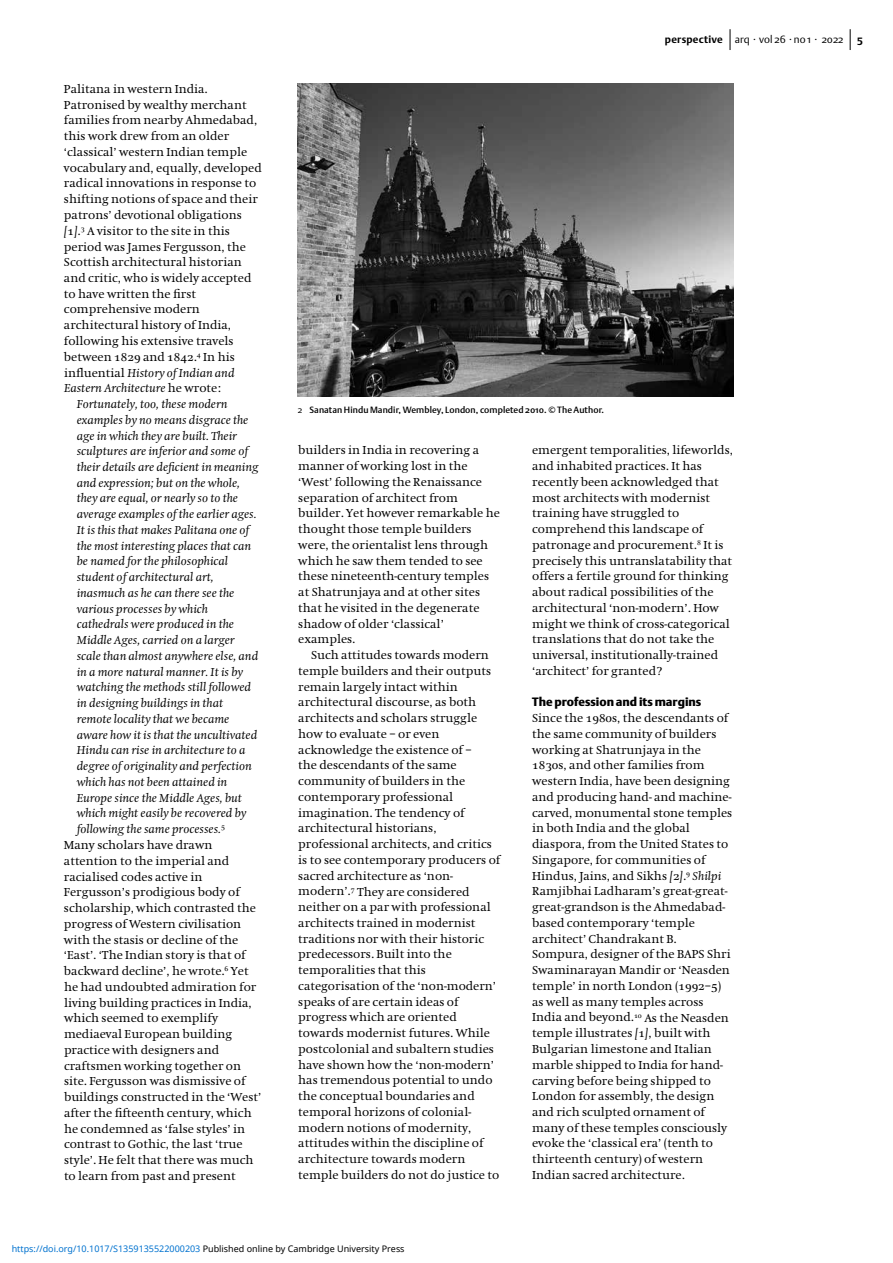
<style>
.page{position:relative;width:893px;height:1263px;background:#fff}
.page>*{position:absolute;margin:0;border:0;box-sizing:border-box;transform-origin:0 0}
.t1{font:12px/15.8px "Hollander";color:#000}
.t2{font:italic 12px "Hollander";color:#000}
.t3{font:12px "DTL Argo ST Black";color:#000}
.t4{font:10.5px "DTL Argo ST Light";color:#000}
.t5{font:700 10.5px "DTL Argo ST";color:#000}
.t6{font:9px "Noto Sans";color:#0172cf}
.t7{font:9px "DTL Argo ST Medium";letter-spacing:.01em;color:#000}
.s1{font-style:italic}
.s2{font-family:"Hollander SC"}
.s3{font-style:normal}
.s4{font-family:"DTL Argo ST";font-weight:700}
.s5{font-family:"DTL Argo ST Light"}
.s6{color:#000}
</style>
<div class="page">
<svg style="left:730px;top:29px;width:1px;height:21px"></svg>
<svg style="left:850px;top:29px;width:1px;height:21px"></svg>
<img style="left:298px;top:84px;width:436px;height:312px">
<p class="t1" style="left:64px;top:81px;width:145px">Palitana in western India.</p>
<p class="t1" style="left:64px;top:97px;width:184px">Patronised by wealthy merchant</p>
<p class="t1" style="left:64px;top:113px;width:195px">families from nearby Ahmedabad,</p>
<p class="t1" style="left:64px;top:128px;width:167px">this work drew from an older</p>
<p class="t1" style="left:64px;top:144px;width:185px">‘classical’ western Indian temple</p>
<p class="t1" style="left:64px;top:160px;width:199px">vocabulary and, equally, developed</p>
<p class="t1" style="left:64px;top:176px;width:194px">radical innovations in response to</p>
<p class="t1" style="left:64px;top:191px;width:195px">shifting notions of space and their</p>
<p class="t1" style="left:64px;top:207px;width:179px">patrons’ devotional obligations</p>
<p class="t1" style="left:64px;top:223px;width:167px"><span class="s1">[</span><span class="s2">1</span><span class="s1">]</span>.<sup>3</sup> A visitor to the site in this</p>
<p class="t1" style="left:64px;top:239px;width:183px">period was James Fergusson, the</p>
<p class="t1" style="left:64px;top:254px;width:179px">Scottish architectural historian</p>
<p class="t1" style="left:64px;top:270px;width:189px">and critic, who is widely accepted</p>
<p class="t1" style="left:64px;top:286px;width:134px">to have written the first</p>
<p class="t1" style="left:64px;top:302px;width:137px">comprehensive modern</p>
<p class="t1" style="left:64px;top:317px;width:169px">architectural history of India,</p>
<p class="t1" style="left:64px;top:333px;width:171px">following his extensive travels</p>
<p class="t1" style="left:64px;top:349px;width:172px">between <span class="s2">1829</span> and <span class="s2">1842</span>.<sup>4</sup> In his</p>
<p class="t2" style="left:64px;top:366px;width:172px"><span class="s3">influential</span> History of Indian and</p>
<p class="t2" style="left:64px;top:382px;width:158px">Eastern Architecture <span class="s3">he wrote:</span></p>
<p class="t2" style="left:77px;top:397px;width:152px">Fortunately, too, these modern</p>
<p class="t2" style="left:77px;top:413px;width:173px">examples by no means disgrace the</p>
<p class="t2" style="left:77px;top:429px;width:162px">age in which they are built. Their</p>
<p class="t2" style="left:77px;top:445px;width:173px">sculptures are inferior and some of</p>
<p class="t2" style="left:77px;top:460px;width:183px">their details are deficient in meaning</p>
<p class="t2" style="left:77px;top:476px;width:165px">and expression; but on the whole,</p>
<p class="t2" style="left:77px;top:492px;width:163px">they are equal, or nearly so to the</p>
<p class="t2" style="left:77px;top:508px;width:182px">average examples of the earlier ages.</p>
<p class="t2" style="left:77px;top:523px;width:174px">It is this that makes Palitana one of</p>
<p class="t2" style="left:77px;top:539px;width:176px">the most interesting places that can</p>
<p class="t2" style="left:77px;top:555px;width:153px">be named for the philosophical</p>
<p class="t2" style="left:77px;top:571px;width:138px">student of architectural art,</p>
<p class="t2" style="left:77px;top:586px;width:159px">inasmuch as he can there see the</p>
<p class="t2" style="left:77px;top:602px;width:133px">various processes by which</p>
<p class="t2" style="left:77px;top:618px;width:159px">cathedrals were produced in the</p>
<p class="t2" style="left:77px;top:634px;width:159px">Middle Ages, carried on a larger</p>
<p class="t2" style="left:77px;top:649px;width:183px">scale than almost anywhere else, and</p>
<p class="t2" style="left:77px;top:665px;width:168px">in a more natural manner. It is by</p>
<p class="t2" style="left:77px;top:681px;width:176px">watching the methods still followed</p>
<p class="t2" style="left:77px;top:697px;width:148px">in designing buildings in that</p>
<p class="t2" style="left:77px;top:712px;width:154px">remote locality that we became</p>
<p class="t2" style="left:77px;top:728px;width:182px">aware how it is that the uncultivated</p>
<p class="t2" style="left:77px;top:744px;width:170px">Hindu can rise in architecture to a</p>
<p class="t2" style="left:77px;top:760px;width:177px">degree of originality and perfection</p>
<p class="t2" style="left:77px;top:775px;width:152px">which has not been attained in</p>
<p class="t2" style="left:77px;top:791px;width:167px">Europe since the Middle Ages, but</p>
<p class="t2" style="left:77px;top:807px;width:171px">which might easily be recovered by</p>
<p class="t2" style="left:77px;top:823px;width:150px">following the same processes.<sup>5</sup></p>
<p class="t1" style="left:64px;top:837px;width:150px">Many scholars have drawn</p>
<p class="t1" style="left:64px;top:853px;width:167px">attention to the imperial and</p>
<p class="t1" style="left:64px;top:869px;width:140px">racialised codes active in</p>
<p class="t1" style="left:64px;top:884px;width:177px">Fergusson’s prodigious body of</p>
<p class="t1" style="left:64px;top:900px;width:193px">scholarship, which contrasted the</p>
<p class="t1" style="left:64px;top:916px;width:179px">progress of Western civilisation</p>
<p class="t1" style="left:64px;top:932px;width:176px">with the stasis or decline of the</p>
<p class="t1" style="left:64px;top:947px;width:183px">‘East’. ‘The Indian story is that of</p>
<p class="t1" style="left:64px;top:963px;width:186px">backward decline’, he wrote.<sup>6</sup> Yet</p>
<p class="t1" style="left:64px;top:979px;width:194px">he had undoubted admiration for</p>
<p class="t1" style="left:64px;top:995px;width:189px">living building practices in India,</p>
<p class="t1" style="left:64px;top:1010px;width:156px">which seemed to exemplify</p>
<p class="t1" style="left:64px;top:1026px;width:170px">mediaeval European building</p>
<p class="t1" style="left:64px;top:1042px;width:157px">practice with designers and</p>
<p class="t1" style="left:64px;top:1058px;width:179px">craftsmen working together on</p>
<p class="t1" style="left:64px;top:1073px;width:183px">site. Fergusson was dismissive of</p>
<p class="t1" style="left:64px;top:1089px;width:199px">buildings constructed in the ‘West’</p>
<p class="t1" style="left:64px;top:1105px;width:189px">after the fifteenth century, which</p>
<p class="t1" style="left:64px;top:1121px;width:183px">he condemned as ‘false styles’ in</p>
<p class="t1" style="left:64px;top:1136px;width:180px">contrast to Gothic, the last ‘true</p>
<p class="t1" style="left:64px;top:1152px;width:191px">style’. He felt that there was much</p>
<p class="t1" style="left:64px;top:1168px;width:173px">to learn from past and present</p>
<p class="t4" style="left:665px;top:33px;width:180px"><span class="s4">perspective</span> arq . vol 26 . no 1 . 2022</p>
<p class="t5" style="left:857px;top:33px;width:7px">5</p>
<p class="t7" style="left:298px;top:405px;width:308px"><span class="s5">2</span> Sanatan Hindu Mandir, Wembley, London, completed 2010. © The Author.</p>
<p class="t1" style="left:298px;top:443px;width:203px">builders in India in recovering a manner of working lost in the ‘West’ following the Renaissance separation of architect from builder. Yet however remarkable he thought those temple builders were, the orientalist lens through which he saw them tended to see these nineteenth-century temples at Shatrunjaya and at other sites that he visited in the degenerate shadow of older ‘classical’ examples.</p>
<p class="t1" style="left:298px;top:647px;width:203px;text-indent:13px">Such attitudes towards modern temple builders and their outputs remain largely intact within architectural discourse, as both architects and scholars struggle how to evaluate – or even acknowledge the existence of –<br>the descendants of the same community of builders in the contemporary professional imagination. The tendency of architectural historians, professional architects, and critics is to see contemporary producers of sacred architecture as ‘non&shy;modern’.<sup>7</sup> They are considered neither on a par with professional architects trained in modernist traditions nor with their historic predecessors. Built into the temporalities that this categorisation of the ‘non-modern’ speaks of are certain ideas of progress which are oriented towards modernist futures. While postcolonial and subaltern studies have shown how the ‘non-modern’ has tremendous potential to undo the conceptual boundaries and temporal horizons of colonial&shy;modern notions of modernity, attitudes within the discipline of architecture towards modern temple builders do not do justice to</p>
<p class="t1" style="left:532px;top:443px;width:202px">emergent temporalities, lifeworlds, and inhabited practices. It has recently been acknowledged that most architects with modernist training have struggled to comprehend this landscape of patronage and procurement.<sup>8</sup> It is precisely this untranslatability that offers a fertile ground for thinking about radical possibilities of the architectural ‘non-modern’. How might we think of cross-categorical translations that do not take the universal, institutionally-trained ‘architect’ for granted?</p>
<p class="t3" style="left:532px;top:695px;width:171px">The profession and its margins</p>
<p class="t1" style="left:532px;top:710px;width:202px">Since the <span class="s2">1980</span>s, the descendants of the same community of builders working at Shatrunjaya in the<br><span class="s2">1830</span>s, and other families from western India, have been designing and producing hand- and machine&shy;carved, monumental stone temples in both India and the global diaspora, from the United States to<br>Singapore, for communities of<br>Hindus, Jains, and Sikhs <span class="s1">[</span><span class="s2">2</span><span class="s1">]</span>.<sup>9</sup> <span class="s1">Shilpi<br></span>Ramjibhai Ladharam’s great-great&shy;great-grandson is the Ahmedabad&shy;based contemporary ‘temple architect’ Chandrakant B.<br>Sompura, designer of the BAPS Shri<br>Swaminarayan Mandir or ‘Neasden temple’ in north London (<span class="s2">1992</span>–<span class="s2">5</span>) as well as many temples across<br>India and beyond.<sup>10</sup> As the Neasden temple illustrates <span class="s1">[</span><span class="s2">1</span><span class="s1">]</span>, built with<br>Bulgarian limestone and Italian marble shipped to India for hand&shy;carving before being shipped to<br>London for assembly, the design and rich sculpted ornament of many of these temples consciously evoke the ‘classical era’ (tenth to thirteenth century) of western<br>Indian sacred architecture.</p>
<p class="t6" style="left:12px;top:1243px;width:394px">https://doi.org/10.1017/S1359135522000203 <span class="s6">Published online by Cambridge University Press</span></p>
</div>
